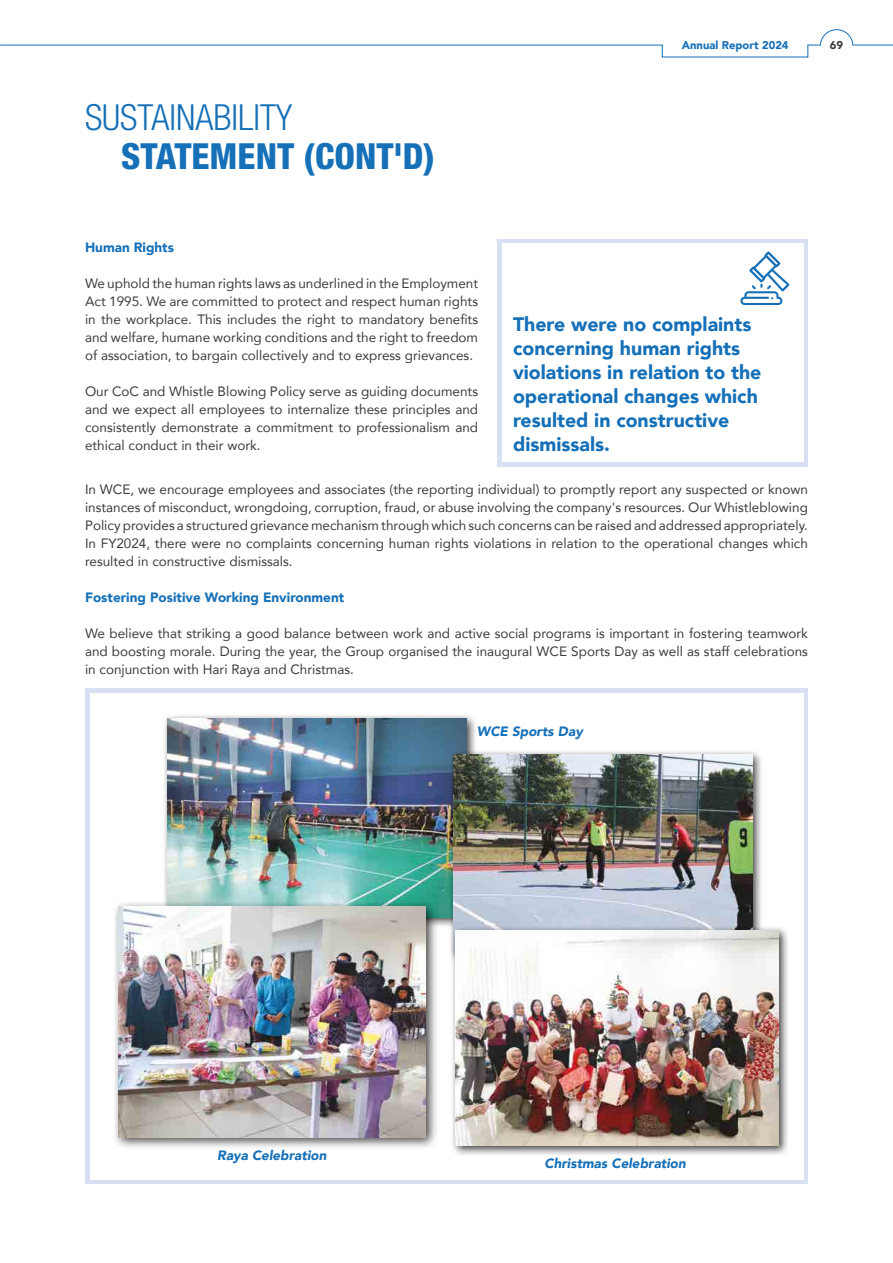
<style>
.page{position:relative;width:893px;height:1263px;background:#fff}
.page>*{position:absolute;margin:0;border:0;box-sizing:border-box;transform-origin:0 0}
.t1{font:800 condensed 36px "Helvetica Neue LT Std";color:#1570b8}
.t2{font:300 condensed 36px "Helvetica Neue LT Std";color:#1570b8}
.t3{font:900 19.5px/24px "Avenir";color:#1570b8}
.t4{font:13.5px/18px "Avenir";color:#3c3c3b;text-align:justify}
.t5{font:italic 900 13.5px "Avenir";color:#1570b8}
.t6{font:900 13.5px "Avenir";color:#1570b8}
.t7{font:900 11.25px "Avenir";color:#1570b8}
.t8{font:900 11.25px "Avenir";color:#3c3c3b}
</style>
<div class="page">
<div style="left:85px;top:689px;width:723px;height:495px;background:#d9e0f3"></div>
<div style="left:90px;top:693px;width:713px;height:486px;background:#fff"></div>
<div style="left:497px;top:239px;width:311px;height:227px;background:#d9e0f3"></div>
<div style="left:502px;top:243px;width:301px;height:219px;background:#fff"></div>
<div style="left:162px;top:713px;width:316px;height:215px;background:#000;opacity:.75"></div>
<img style="left:167px;top:718px;width:299px;height:199px">
<div style="left:448px;top:749px;width:316px;height:215px;background:#000;opacity:.75"></div>
<img style="left:453px;top:754px;width:299px;height:171px">
<div style="left:112px;top:900px;width:326px;height:250px;background:#000;opacity:.75"></div>
<img style="left:119px;top:907px;width:306px;height:230px">
<div style="left:450px;top:925px;width:339px;height:232px;background:#000;opacity:.75"></div>
<img style="left:455px;top:930px;width:323px;height:216px">
<svg style="left:740px;top:251px;width:50px;height:54px"></svg>
<svg style="left:0;top:29px;width:855px;height:29px"></svg>
<hr style="left:855px;top:45px;width:38px;height:1px;background:#1570b8">
<h1 class="t2" style="left:85px;top:97px;width:209px">SUSTAINABILITY</h1>
<h1 class="t1" style="left:121px;top:134px;width:315px">STATEMENT (CONT'D)</h1>
<p class="t7" style="left:682px;top:35px;width:108px">Annual Report 2024</p>
<p class="t8" style="left:830px;top:35px;width:15px">69</p>
<p class="t6" style="left:85px;top:236px;width:90px">Human Rights</p>
<p class="t4" style="left:85px;top:274px;width:395px">We uphold the human rights laws as underlined in the Employment Act 1995. We are committed to protect and respect human rights in the workplace. This includes the right to mandatory benefits and welfare, humane working conditions and the right to freedom of association, to bargain collectively and to express grievances.</p>
<p class="t4" style="left:85px;top:382px;width:395px">Our CoC and Whistle Blowing Policy serve as guiding documents and we expect all employees to internalize these principles and consistently demonstrate a commitment to professionalism and ethical conduct in their work.</p>
<p class="t4" style="left:85px;top:480px;width:724px">In WCE, we encourage employees and associates (the reporting individual) to promptly report any suspected or known instances of misconduct, wrongdoing, corruption, fraud, or abuse involving the company's resources. Our Whistleblowing Policy provides a structured grievance mechanism through which such concerns can be raised and addressed appropriately.<br>In FY2024, there were no complaints concerning human rights violations in relation to the operational changes which resulted in constructive dismissals.</p>
<p class="t6" style="left:85px;top:586px;width:261px">Fostering Positive Working Environment</p>
<p class="t4" style="left:85px;top:624px;width:724px">We believe that striking a good balance between work and active social programs is important in fostering teamwork and boosting morale. During the year, the Group organised the inaugural WCE Sports Day as well as staff celebrations in conjunction with Hari Raya and Christmas.</p>
<h2 class="t3" style="left:513px;top:311px;width:250px">There were no complaints concerning human rights violations in relation to the operational changes which resulted in constructive dismissals.</h2>
<p class="t5" style="left:477px;top:720px;width:107px">WCE Sports Day</p>
<p class="t5" style="left:217px;top:1144px;width:111px">Raya Celebration</p>
<p class="t5" style="left:544px;top:1152px;width:143px">Christmas Celebration</p>
</div>
